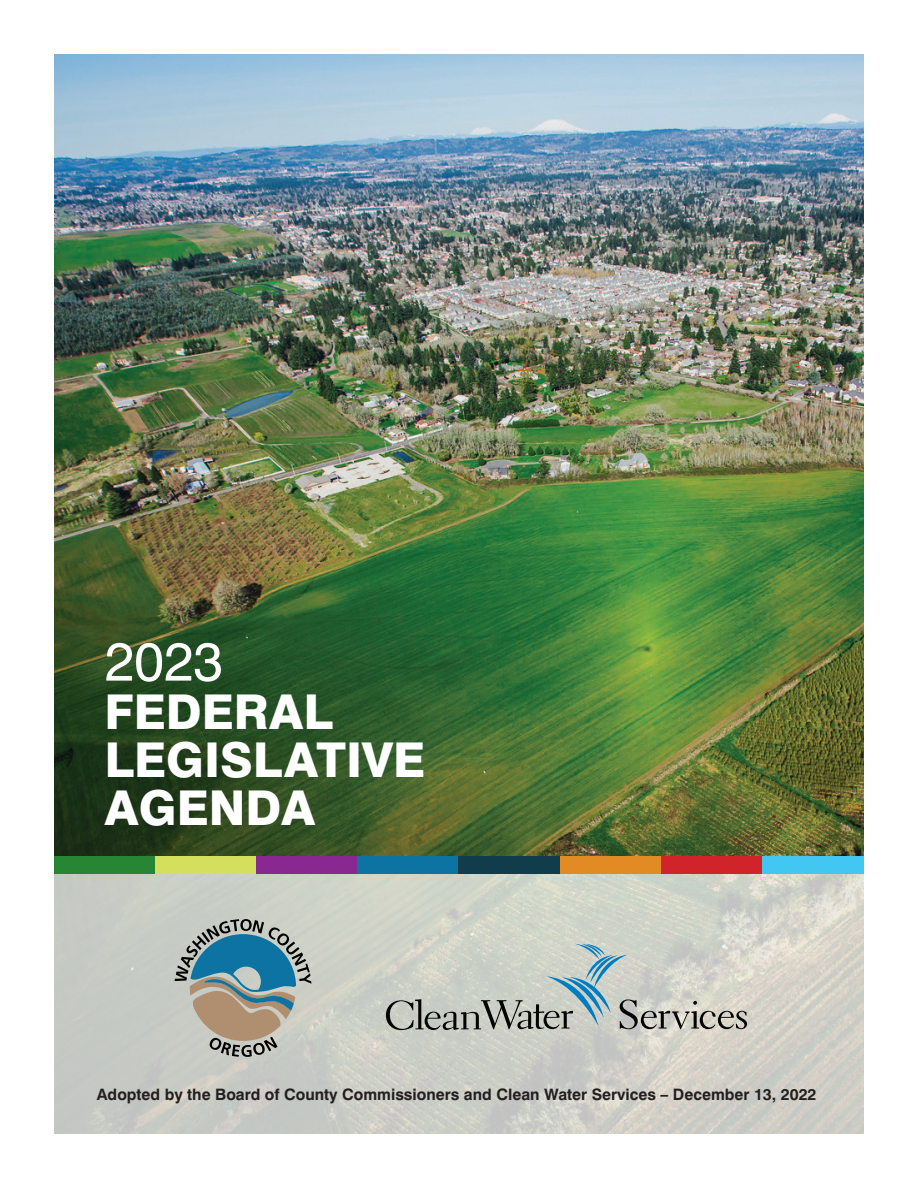
<style>
.page{position:relative;width:918px;height:1188px;background:#fff}
.page>*{position:absolute;margin:0;border:0;box-sizing:border-box;transform-origin:0 0}
.t1{font:54px "Swiss 721 BT";color:#fff}
.t2{font:800 48px/48px "Swiss 721 BT";color:#fff}
.t3{font:700 15.75px "Swiss 721 BT";color:#231f20}
</style>
<div class="page">
<img style="left:54px;top:54px;width:810px;height:802px">
<svg style="left:54px;top:874px;width:810px;height:260px;background:#cdcfc6"></svg>
<svg style="left:174px;top:919px;width:137px;height:138px;background:#8e9f9f"></svg>
<div style="left:54px;top:856px;width:101px;height:18px;background:#278633"></div>
<div style="left:155px;top:856px;width:101px;height:18px;background:#d4e05d"></div>
<div style="left:256px;top:856px;width:102px;height:18px;background:#892890"></div>
<div style="left:358px;top:856px;width:101px;height:18px;background:#0c73a2"></div>
<div style="left:459px;top:856px;width:101px;height:18px;background:#103c4b"></div>
<div style="left:560px;top:856px;width:101px;height:18px;background:#e28b25"></div>
<div style="left:661px;top:856px;width:102px;height:18px;background:#d1232a"></div>
<div style="left:763px;top:856px;width:101px;height:18px;background:#41c7f1"></div>
<svg style="left:386px;top:944px;width:361px;height:86px;background:#bcc1ba"></svg>
<h1 class="t1" style="left:105px;top:629px;width:120px">2023</h1>
<h2 class="t2" style="left:105px;top:687px;width:322px">FEDERAL<br>LEGISLATIVE<br>AGENDA</h2>
<p class="t3" style="left:97px;top:1085px;width:721px">Adopted by the Board of County Commissioners and Clean Water Services – December 13, 2022</p>
</div>
